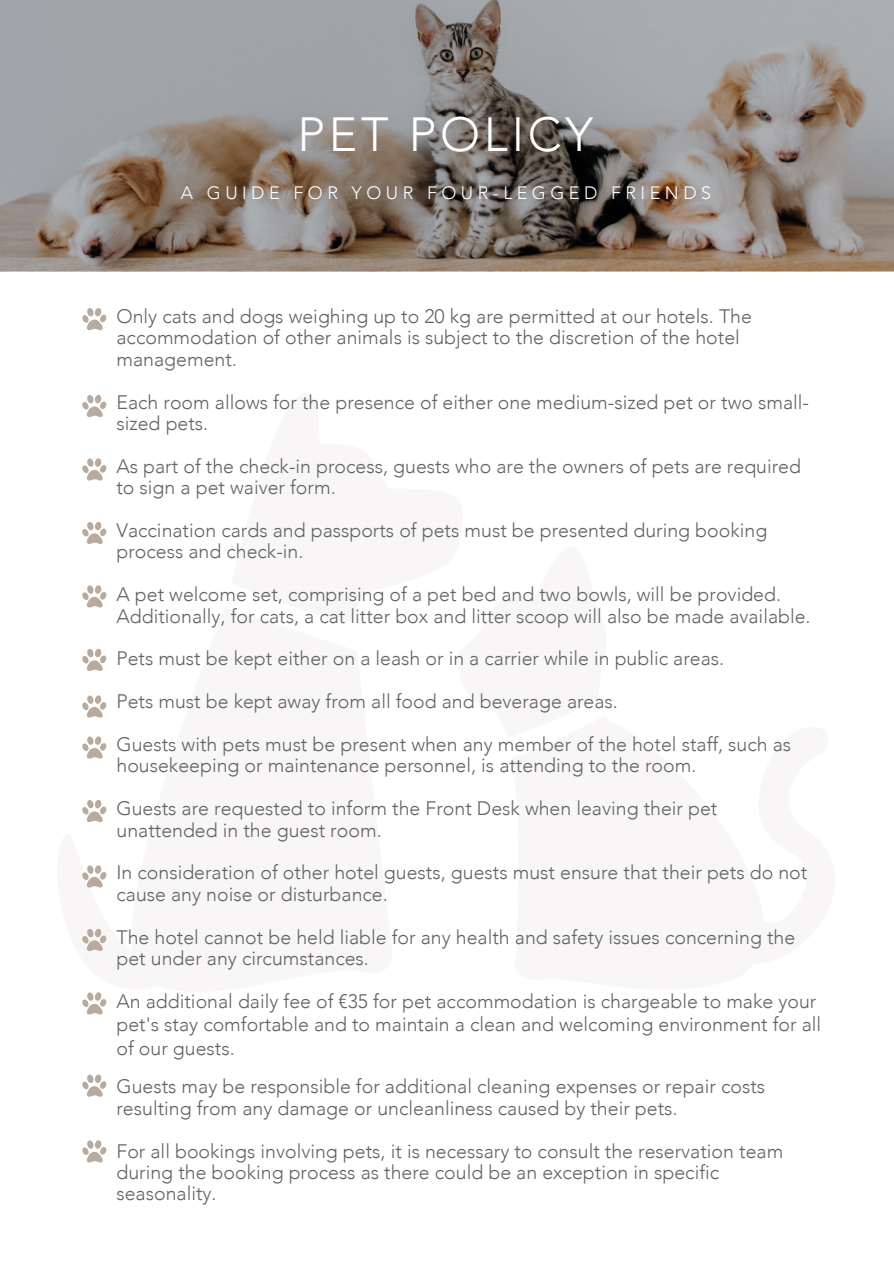
<style>
.page{position:relative;width:894px;height:1264px;background:#fff}
.page>*{position:absolute;margin:0;border:0;box-sizing:border-box;transform-origin:0 0}
.t1{font:300 47.85px "Avenir";letter-spacing:.08em;color:#fff}
.t2{font:300 19.5px/21.5px "Avenir";color:#636363}
.t3{font:300 18px "Avenir";letter-spacing:.25em;color:#fff}
</style>
<div class="page">
<img style="left:0;top:0;width:893px;height:271px">
<svg style="left:82px;top:308px;width:24px;height:22px"></svg>
<svg style="left:82px;top:395px;width:24px;height:22px"></svg>
<svg style="left:82px;top:458px;width:24px;height:23px"></svg>
<svg style="left:82px;top:522px;width:24px;height:22px"></svg>
<svg style="left:82px;top:585px;width:24px;height:23px"></svg>
<svg style="left:82px;top:648px;width:24px;height:23px"></svg>
<svg style="left:82px;top:695px;width:24px;height:23px"></svg>
<svg style="left:82px;top:736px;width:24px;height:22px"></svg>
<svg style="left:82px;top:799px;width:25px;height:215px"></svg>
<svg style="left:82px;top:1074px;width:24px;height:23px"></svg>
<svg style="left:82px;top:1140px;width:24px;height:22px"></svg>
<h1 class="t1" style="left:297px;top:107px;width:297px">PET POLICY</h1>
<p class="t3" style="left:181px;top:182px;width:531px">A GUIDE FOR YOUR FOUR-LEGGED FRIENDS</p>
<p class="t2" style="left:116px;top:305px;width:636px">Only cats and dogs weighing up to 20 kg are permitted at our hotels. The accommodation of other animals is subject to the discretion of the hotel management.</p>
<p class="t2" style="left:116px;top:391px;width:694px">Each room allows for the presence of either one medium-sized pet or two small&shy;sized pets.</p>
<p class="t2" style="left:116px;top:455px;width:686px">As part of the check-in process, guests who are the owners of pets are required to sign a pet waiver form.</p>
<p class="t2" style="left:116px;top:519px;width:652px">Vaccination cards and passports of pets must be presented during booking process and check-in.</p>
<p class="t2" style="left:116px;top:583px;width:695px">A pet welcome set, comprising of a pet bed and two bowls, will be provided.<br>Additionally, for cats, a cat litter box and litter scoop will also be made available.</p>
<p class="t2" style="left:116px;top:637px;width:676px;line-height:42.8px">Pets must be kept either on a leash or in a carrier while in public areas.<br>Pets must be kept away from all food and beverage areas.<br>Guests with pets must be present when any member of the hotel staff, such as</p>
<p class="t2" style="left:116px;top:744px;width:602px;line-height:42.8px">housekeeping or maintenance personnel, is attending to the room.<br>Guests are requested to inform the Front Desk when leaving their pet</p>
<p class="t2" style="left:116px;top:808px;width:692px;line-height:42.8px">unattended in the guest room.<br>In consideration of other hotel guests, guests must ensure that their pets do not</p>
<p class="t2" style="left:116px;top:872px;width:680px;line-height:42.8px">cause any noise or disturbance.<br>The hotel cannot be held liable for any health and safety issues concerning the</p>
<p class="t2" style="left:116px;top:936px;width:701px;line-height:42.8px">pet under any circumstances.<br>An additional daily fee of €35 for pet accommodation is chargeable to make your</p>
<p class="t2" style="left:116px;top:1012px;width:706px;line-height:23.4px">pet's stay comfortable and to maintain a clean and welcoming environment for all of our guests.</p>
<p class="t2" style="left:116px;top:1075px;width:650px">Guests may be responsible for additional cleaning expenses or repair costs resulting from any damage or uncleanliness caused by their pets.</p>
<p class="t2" style="left:116px;top:1140px;width:668px">For all bookings involving pets, it is necessary to consult the reservation team during the booking process as there could be an exception in specific seasonality.</p>
</div>
